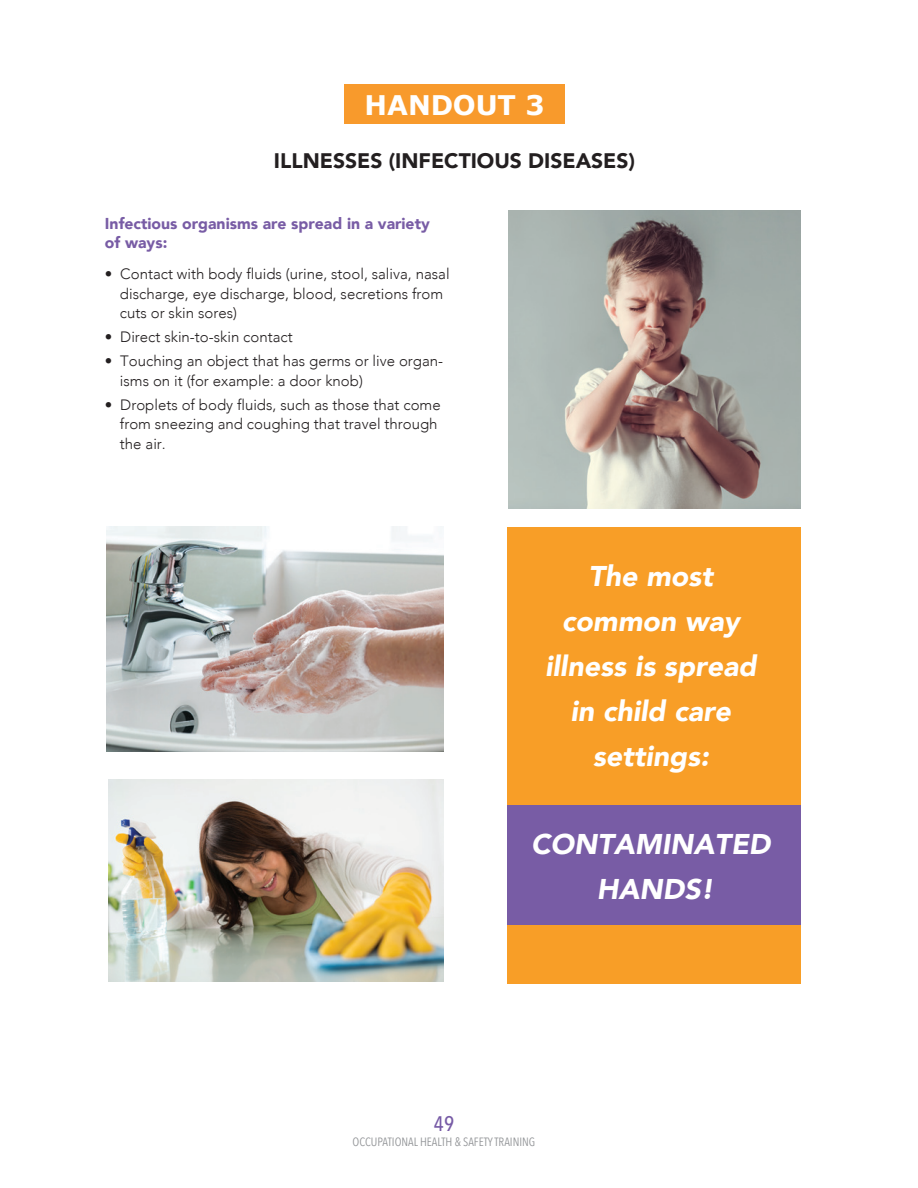
<style>
.page{position:relative;width:918px;height:1188px;background:#fff}
.page>*{position:absolute;margin:0;border:0;box-sizing:border-box;transform-origin:0 0}
.t1{font:italic 900 28.5px/45px "Avenir";color:#fff;text-align:center}
.t2{font:700 27px "Verdana";color:#fff}
.t3{font:900 21px "Avenir";color:#231f20}
.t4{font:500 21px "Avenir Next Condensed";color:#775ba6}
.t5{font:500 18px "Avenir";color:#785ca5}
.t6{font:900 15.75px/18.9px "Avenir";color:#785ca5}
.t7{font:300 15px/19.5px "Avenir";color:#231f20}
.t8{font:12px "Avenir Next Condensed";color:#939598}
.t9{font:200 10.5px "Avenir Next Condensed";color:#808285}
</style>
<div class="page">
<div style="left:507px;top:527px;width:293px;height:457px;background:#f89e27"></div>
<div style="left:507px;top:805px;width:293px;height:120px;background:#785ca5"></div>
<div style="left:344px;top:85px;width:221px;height:39px;background:#f89a2c"></div>
<img style="left:106px;top:527px;width:338px;height:225px">
<img style="left:508px;top:211px;width:292px;height:298px">
<img style="left:109px;top:779px;width:335px;height:202px">
<p class="t2" style="left:364px;top:88px;width:182px">HANDOUT 3</p>
<p class="t3" style="left:274px;top:143px;width:363px">ILLNESSES (INFECTIOUS DISEASES)</p>
<p class="t6" style="left:105px;top:214px;width:326px">Infectious organisms are spread in a variety of ways:</p>
<p class="t7" style="left:120px;top:264px;width:331px;text-indent:-15px">• Contact with body fluids (urine, stool, saliva, nasal discharge, eye discharge, blood, secretions from cuts or skin sores)</p>
<p class="t7" style="left:105px;top:327px;width:189px">• Direct skin-to-skin contact</p>
<p class="t7" style="left:120px;top:351px;width:325px;text-indent:-15px">• Touching an object that has germs or live organ&shy;isms on it (for example: a door knob)</p>
<p class="t7" style="left:120px;top:395px;width:322px;text-indent:-15px">• Droplets of body fluids, such as those that come from sneezing and coughing that travel through the air.</p>
<p class="t1" style="left:545px;top:554px;width:213px">The most common way illness is spread in child care settings:</p>
<p class="t1" style="left:531px;top:821px;width:241px">CONTAMINATED<br>HANDS!</p>
<h3 class="t4" style="left:434px;top:1111px;width:22px">49</h3>
<p class="t8" style="left:353px;top:1131px;width:184px">OCCUPATIONAL HEALTH &amp; SAFETY TRAINING</p>
<p class="t5" style="left:445px;top:1108px;width:22px">41</p>
<p class="t9" style="left:381px;top:1136px;width:150px">OCCUPATIONAL HEALTH &amp; SAFETY TRAINING</p>
</div>
